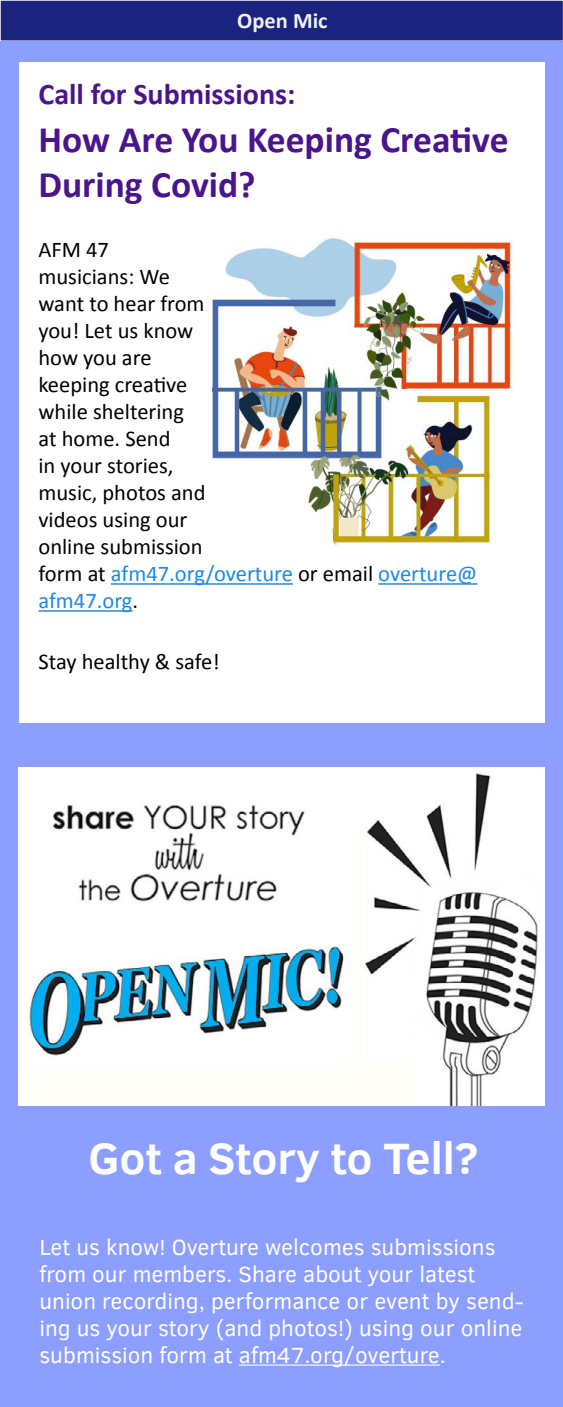
<style>
.page{position:relative;width:563px;height:1407px;background:#fff}
.page>*{position:absolute;margin:0;border:0;box-sizing:border-box;transform-origin:0 0}
.t1{font:700 45px "Clear Sans";color:#fff}
.t2{font:700 37.5px/45px "Calibri";color:#4a148c}
.t3{font:700 30px "Calibri";color:#4a148c}
.t4{font:22.5px/27px "Calibri";color:#000}
.t5{font:22.5px/27px "Clear Sans";color:#fff}
.t6{font:700 22.25px "Calibri";color:#edeff0}
.s1{color:#1e88e5}
</style>
<div class="page">
<div style="left:0;top:0;width:562px;height:41px;background:#1a237e"></div>
<div style="left:0;top:41px;width:562px;height:1365px;background:#8c9eff"></div>
<img style="left:19px;top:767px;width:525px;height:338px">
<hr style="left:239px;top:1364px;width:200px;height:1px;background:#fff">
<div style="left:20px;top:62px;width:525px;height:660px;background:#fff"></div>
<hr style="left:111px;top:583px;width:182px;height:1px;background:#1e88e5">
<hr style="left:378px;top:583px;width:99px;height:1px;background:#1e88e5">
<hr style="left:38px;top:610px;width:94px;height:1px;background:#1e88e5">
<img style="left:212px;top:238px;width:299px;height:307px">
<p class="t6" style="left:237px;top:7px;width:92px">Open Mic</p>
<h3 class="t3" style="left:38px;top:75px;width:258px">Call for Submissions:</h3>
<h2 class="t2" style="left:38px;top:117px;width:471px">How Are You Keeping Creative<br>During Covid?</h2>
<p class="t4" style="left:38px;top:236px;width:440px">AFM 47<br>musicians: We<br>want to hear from<br>you! Let us know<br>how you are<br>keeping creative<br>while sheltering<br>at home. Send<br>in your stories,<br>music, photos and<br>videos using our<br>online submission<br>form at <span class="s1">afm47.org/overture</span> or email <span class="s1">overture@ afm47.org</span>.</p>
<p class="t4" style="left:38px;top:647px;width:183px">Stay healthy &amp; safe!</p>
<h1 class="t1" style="left:88px;top:1125px;width:391px">Got a Story to Tell?</h1>
<p class="t5" style="left:39px;top:1233px;width:485px">Let us know! Overture welcomes submissions from our members. Share about your latest union recording, performance or event by send&shy;ing us your story (and photos!) using our online submission form at afm47.org/overture.</p>
</div>
